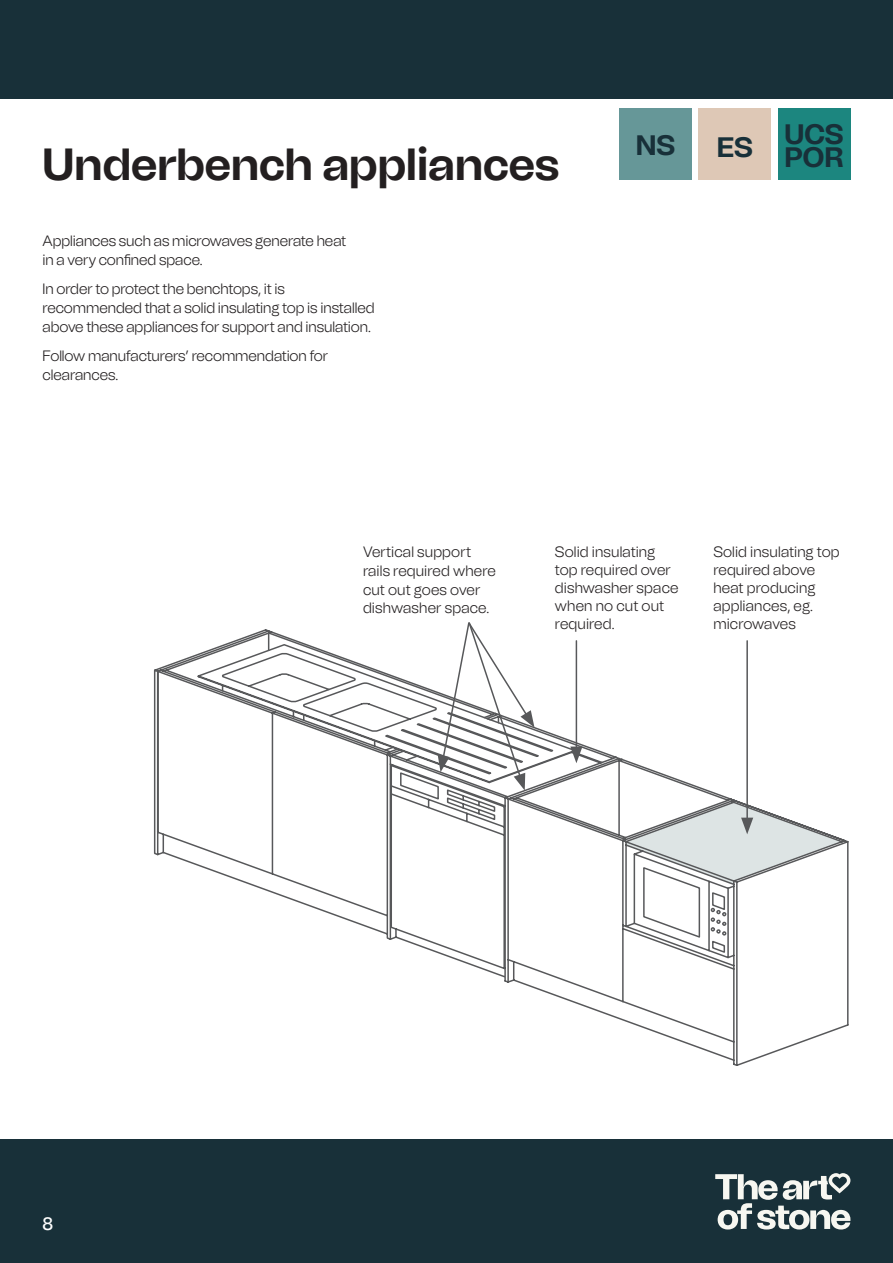
<style>
.page{position:relative;width:893px;height:1263px;background:#fff}
.page>*{position:absolute;margin:0;border:0;box-sizing:border-box;transform-origin:0 0}
.t1{font:700 45px "Tomato Grotesk";color:#231f20}
.t2{font:700 28.2px "Tomato Grotesk";color:#183039}
.t3{font:500 18px "Tomato Grotesk";color:#fff}
.t4{font:300 15px/18px "Tomato Grotesk";letter-spacing:-.005em;color:#231f20}
</style>
<div class="page">
<div style="left:0;top:0;width:893px;height:98px;background:#183039"></div>
<div style="left:0;top:1140px;width:893px;height:123px;background:#183039"></div>
<svg style="left:715px;top:1173px;width:135px;height:56px"></svg>
<div style="left:778px;top:109px;width:72px;height:71px;background:#1c867f"></div>
<div style="left:698px;top:109px;width:73px;height:71px;background:#dec8b6"></div>
<div style="left:619px;top:109px;width:73px;height:71px;background:#669798"></div>
<svg style="left:153px;top:628px;width:696px;height:438px"></svg>
<svg style="left:196px;top:643px;width:383px;height:141px"></svg>
<hr style="left:746px;top:641px;width:2px;height:178px;background:#57585a">
<svg style="left:626px;top:802px;width:216px;height:82px"></svg>
<p class="t1" style="left:43px;top:136px;width:518px">Underbench appliances</p>
<p class="t4" style="left:43px;top:232px;width:305px;line-height:18.8px">Appliances such as microwaves generate heat in a very confined space.</p>
<p class="t4" style="left:43px;top:280px;width:334px;line-height:18.8px">In order to protect the benchtops, it is recommended that a solid insulating top is installed above these appliances for support and insulation.</p>
<p class="t4" style="left:43px;top:347px;width:287px;line-height:18.8px">Follow manufacturers’ recommendation for clearances.</p>
<p class="t2" style="left:636px;top:128px;width:41px">NS</p>
<p class="t2" style="left:784px;top:117px;width:61px">UCS</p>
<p class="t2" style="left:717px;top:130px;width:37px">ES</p>
<p class="t2" style="left:785px;top:139px;width:60px">POR</p>
<p class="t4" style="left:363px;top:543px;width:134px;line-height:18.8px">Vertical support rails required where cut out goes over dishwasher space.</p>
<p class="t4" style="left:555px;top:543px;width:125px">Solid insulating top required over dishwasher space when no cut out required.</p>
<p class="t4" style="left:713px;top:543px;width:128px">Solid insulating top required above heat producing appliances, eg. microwaves</p>
<p class="t3" style="left:43px;top:1212px;width:12px">8</p>
</div>
